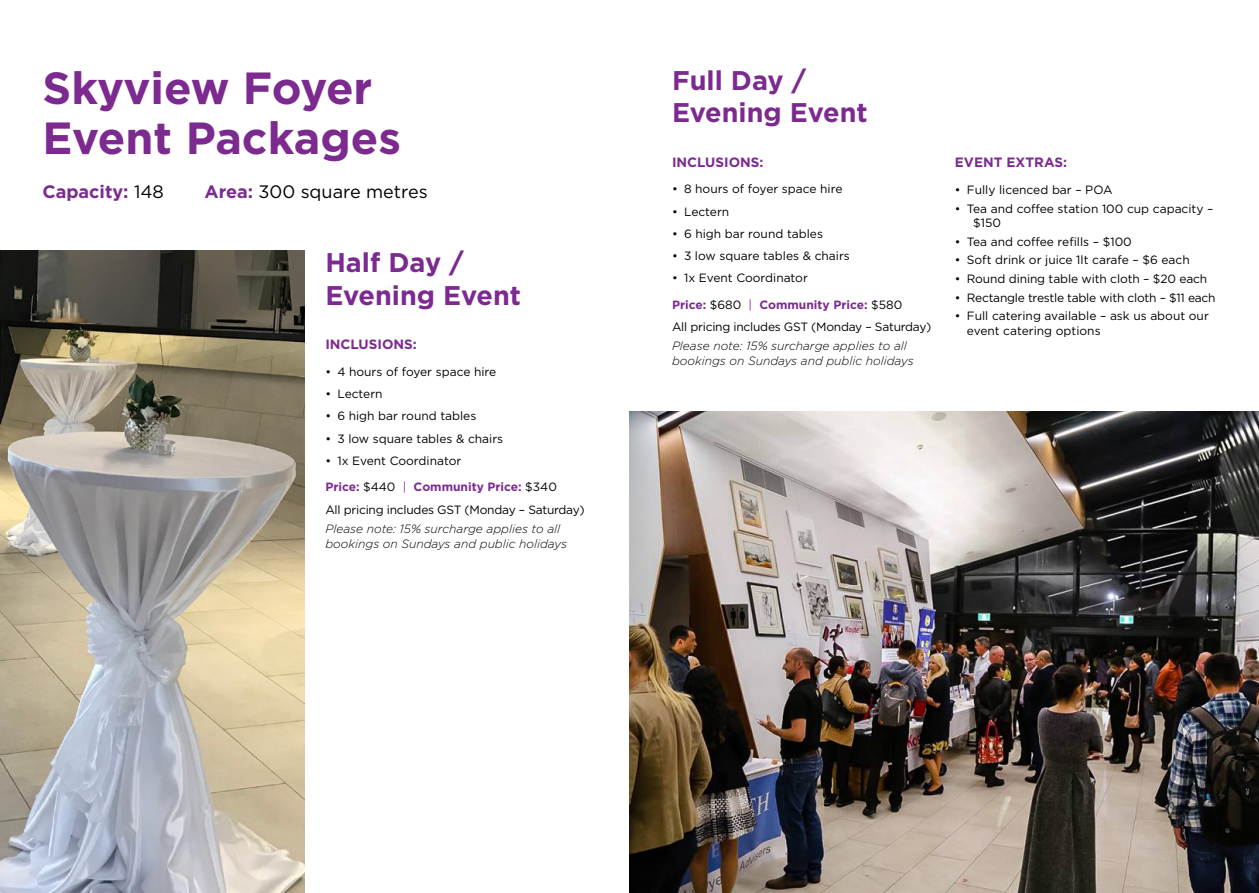
<style>
.page{position:relative;width:1259px;height:893px;background:#fff}
.page>*{position:absolute;margin:0;border:0;box-sizing:border-box;transform-origin:0 0}
.t1{font:700 45px/49.5px "Gotham";color:#7c2a90}
.t2{font:700 27px/32.4px "Gotham";color:#7c2a90}
.t3{font:18px "Gotham";color:#000}
.t4{font:700 18px "Gotham";color:#7c2a90}
.t5{font:700 13.5px "Gotham";color:#7c2a90}
.t6{font:12px/14.4px "Gotham";color:#000}
.t7{font:italic 300 12px/15px "Gotham";color:#000}
.t8{font:12px "Gotham";letter-spacing:-.02em;color:#000}
.t9{font:700 12px "Gotham";color:#7c2a90}
.s1{font-weight:400;color:#000}
.s2{font-weight:700;color:#7c2a90}
.s3{font-weight:400}
</style>
<div class="page">
<img style="left:629px;top:411px;width:630px;height:482px">
<img style="left:0;top:251px;width:304px;height:642px">
<p class="t1" style="left:43px;top:63px;width:360px">Skyview Foyer<br>Event Packages</p>
<p class="t4" style="left:43px;top:179px;width:123px">Capacity: <span class="s1">148</span></p>
<p class="t3" style="left:205px;top:180px;width:224px"><span class="s2">Area:</span> 300 square metres</p>
<p class="t2" style="left:325px;top:247px;width:197px">Half Day /<br>Evening Event</p>
<p class="t5" style="left:325px;top:336px;width:93px">INCLUSIONS:</p>
<p class="t6" style="left:325px;top:364px;width:172px">• 4 hours of foyer space hire</p>
<p class="t6" style="left:325px;top:386px;width:59px">• Lectern</p>
<p class="t6" style="left:325px;top:409px;width:152px">• 6 high bar round tables</p>
<p class="t6" style="left:325px;top:431px;width:179px">• 3 low square tables &amp; chairs</p>
<p class="t6" style="left:325px;top:453px;width:137px">• 1x Event Coordinator</p>
<p class="t9" style="left:325px;top:479px;width:233px">Price: <span class="s1">$440</span> <span class="s3">|</span> Community Price: <span class="s1">$340</span></p>
<p class="t8" style="left:325px;top:502px;width:261px">All pricing includes GST (Monday – Saturday)</p>
<p class="t7" style="left:325px;top:521px;width:243px">Please note: 15% surcharge applies to all bookings on Sundays and public holidays</p>
<p class="t2" style="left:672px;top:64px;width:197px">Full Day /<br>Evening Event</p>
<p class="t5" style="left:672px;top:153px;width:93px">INCLUSIONS:</p>
<p class="t6" style="left:672px;top:182px;width:172px">• 8 hours of foyer space hire</p>
<p class="t6" style="left:672px;top:204px;width:59px">• Lectern</p>
<p class="t6" style="left:672px;top:226px;width:152px">• 6 high bar round tables</p>
<p class="t6" style="left:672px;top:248px;width:179px">• 3 low square tables &amp; chairs</p>
<p class="t6" style="left:672px;top:271px;width:137px">• 1x Event Coordinator</p>
<p class="t9" style="left:672px;top:297px;width:232px">Price: <span class="s1">$680</span> <span class="s3">|</span> Community Price: <span class="s1">$580</span></p>
<p class="t8" style="left:672px;top:319px;width:261px">All pricing includes GST (Monday – Saturday)</p>
<p class="t7" style="left:672px;top:338px;width:243px">Please note: 15% surcharge applies to all bookings on Sundays and public holidays</p>
<p class="t5" style="left:955px;top:153px;width:114px">EVENT EXTRAS:</p>
<p class="t6" style="left:955px;top:182px;width:159px">• Fully licenced bar – POA</p>
<p class="t6" style="left:973px;top:201px;width:242px;text-indent:-18px">• Tea and coffee station 100 cup capacity – $150</p>
<p class="t6" style="left:955px;top:234px;width:178px">• Tea and coffee refills – $100</p>
<p class="t6" style="left:955px;top:253px;width:236px">• Soft drink or juice 1lt carafe – $6 each</p>
<p class="t6" style="left:955px;top:271px;width:254px">• Round dining table with cloth – $20 each</p>
<p class="t8" style="left:955px;top:290px;width:262px">• Rectangle trestle table with cloth – $11 each</p>
<p class="t6" style="left:967px;top:309px;width:243px;text-indent:-12px">• Full catering available – ask us about our event catering options</p>
</div>
